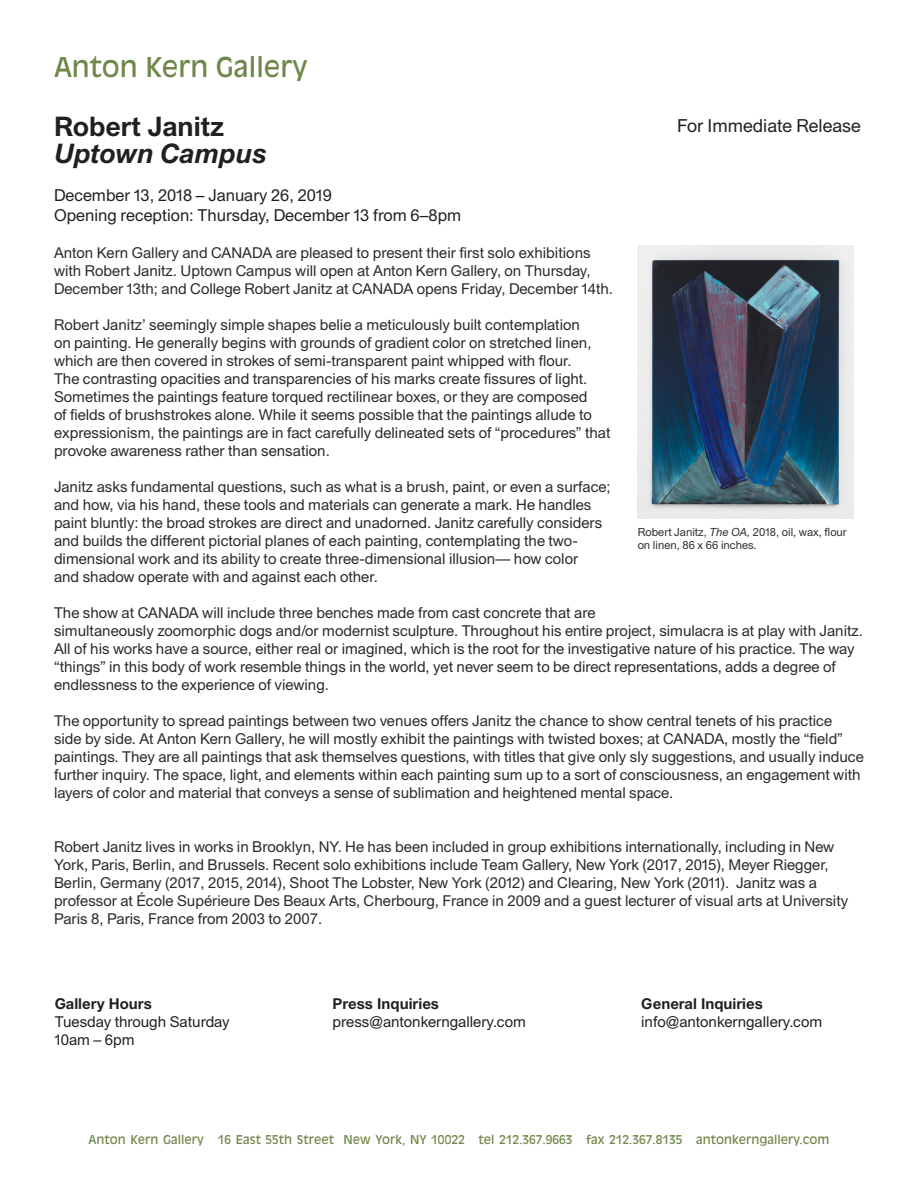
<style>
.page{position:relative;width:918px;height:1188px;background:#fff}
.page>*{position:absolute;margin:0;border:0;box-sizing:border-box;transform-origin:0 0}
.t1{font:27px "Antique Olive";color:#6e874a}
.t2{font:700 27px "Union";color:#231f20}
.t3{font:italic 700 27px "Union";color:#231f20}
.t4{font:18px "Union";color:#231f20}
.t5{font:16.5px "Union";color:#231f20}
.t6{font:15px/18px "Union";color:#2b292a}
.t7{font:15px "Union";color:#231f20}
.t8{font:700 15px "Union";color:#231f20}
.t9{font:12px "Antique Olive";color:#6e874a}
.t10{font:11.25px/13.5px "Union";color:#312f30}
.s1{font-style:italic}
</style>
<div class="page">
<img style="left:637px;top:246px;width:216px;height:272px">
<p class="t1" style="left:54px;top:51px;width:255px">Anton Kern Gallery</p>
<p class="t2" style="left:54px;top:110px;width:172px">Robert Janitz</p>
<p class="t3" style="left:54px;top:137px;width:214px">Uptown Campus</p>
<p class="t5" style="left:54px;top:185px;width:279px">December 13, 2018 – January 26, 2019</p>
<p class="t5" style="left:54px;top:205px;width:409px">Opening reception: Thursday, December 13 from 6–8pm</p>
<p class="t6" style="left:54px;top:244px;width:561px">Anton Kern Gallery and CANADA are pleased to present their first solo exhibitions with Robert Janitz. Uptown Campus will open at Anton Kern Gallery, on Thursday,<br>December 13th; and College Robert Janitz at CANADA opens Friday, December 14th.</p>
<p class="t6" style="left:54px;top:316px;width:558px">Robert Janitz’ seemingly simple shapes belie a meticulously built contemplation<br>on painting. He generally begins with grounds of gradient color on stretched linen, which are then covered in strokes of semi-transparent paint whipped with flour.<br>The contrasting opacities and transparencies of his marks create fissures of light.<br>Sometimes the paintings feature torqued rectilinear boxes, or they are composed<br>of fields of brushstrokes alone. While it seems possible that the paintings allude to expressionism, the paintings are in fact carefully delineated sets of “procedures” that provoke awareness rather than sensation.</p>
<p class="t6" style="left:54px;top:478px;width:558px">Janitz asks fundamental questions, such as what is a brush, paint, or even a surface; and how, via his hand, these tools and materials can generate a mark. He handles paint bluntly: the broad strokes are direct and unadorned. Janitz carefully considers and builds the different pictorial planes of each painting, contemplating the two&shy;dimensional work and its ability to create three-dimensional illusion— how color<br>and shadow operate with and against each other.</p>
<p class="t6" style="left:54px;top:604px;width:543px">The show at CANADA will include three benches made from cast concrete that are</p>
<p class="t6" style="left:54px;top:622px;width:811px">simultaneously zoomorphic dogs and/or modernist sculpture. Throughout his entire project, simulacra is at play with Janitz.<br>All of his works have a source, either real or imagined, which is the root for the investigative nature of his practice. The way “things” in this body of work resemble things in the world, yet never seem to be direct representations, adds a degree of endlessness to the experience of viewing.</p>
<p class="t6" style="left:54px;top:712px;width:811px">The opportunity to spread paintings between two venues offers Janitz the chance to show central tenets of his practice<br>side by side. At Anton Kern Gallery, he will mostly exhibit the paintings with twisted boxes; at CANADA, mostly the “field” paintings. They are all paintings that ask themselves questions, with titles that give only sly suggestions, and usually induce further inquiry. The space, light, and elements within each painting sum up to a sort of consciousness, an engagement with layers of color and material that conveys a sense of sublimation and heightened mental space.</p>
<p class="t4" style="left:677px;top:115px;width:185px">For Immediate Release</p>
<p class="t10" style="left:638px;top:525px;width:211px">Robert Janitz, <span class="s1">The OA,</span> 2018, oil, wax, flour on linen, 86 x 66 inches.</p>
<p class="t6" style="left:54px;top:838px;width:796px">Robert Janitz lives in works in Brooklyn, NY. He has been included in group exhibitions internationally, including in New York, Paris, Berlin, and Brussels. Recent solo exhibitions include Team Gallery, New York (2017, 2015), Meyer Riegger, Berlin, Germany (2017, 2015, 2014), Shoot The Lobster, New York (2012) and Clearing, New York (2011). Janitz was a professor at École Supérieure Des Beaux Arts, Cherbourg, France in 2009 and a guest lecturer of visual arts at University Paris 8, Paris, France from 2003 to 2007.</p>
<p class="t8" style="left:55px;top:994px;width:99px">Gallery Hours</p>
<p class="t7" style="left:55px;top:1013px;width:176px">Tuesday through Saturday</p>
<p class="t7" style="left:55px;top:1031px;width:81px">10am – 6pm</p>
<p class="t8" style="left:333px;top:994px;width:108px">Press Inquiries</p>
<p class="t7" style="left:333px;top:1013px;width:195px">press@antonkerngallery.com</p>
<p class="t8" style="left:641px;top:994px;width:123px">General Inquiries</p>
<p class="t7" style="left:641px;top:1013px;width:183px">info@antonkerngallery.com</p>
<p class="t9" style="left:89px;top:1133px;width:742px">Anton Kern Gallery 16 East 55th Street New York, NY 10022 tel 212.367.9663 fax 212.367.8135 antonkerngallery.com</p>
</div>
